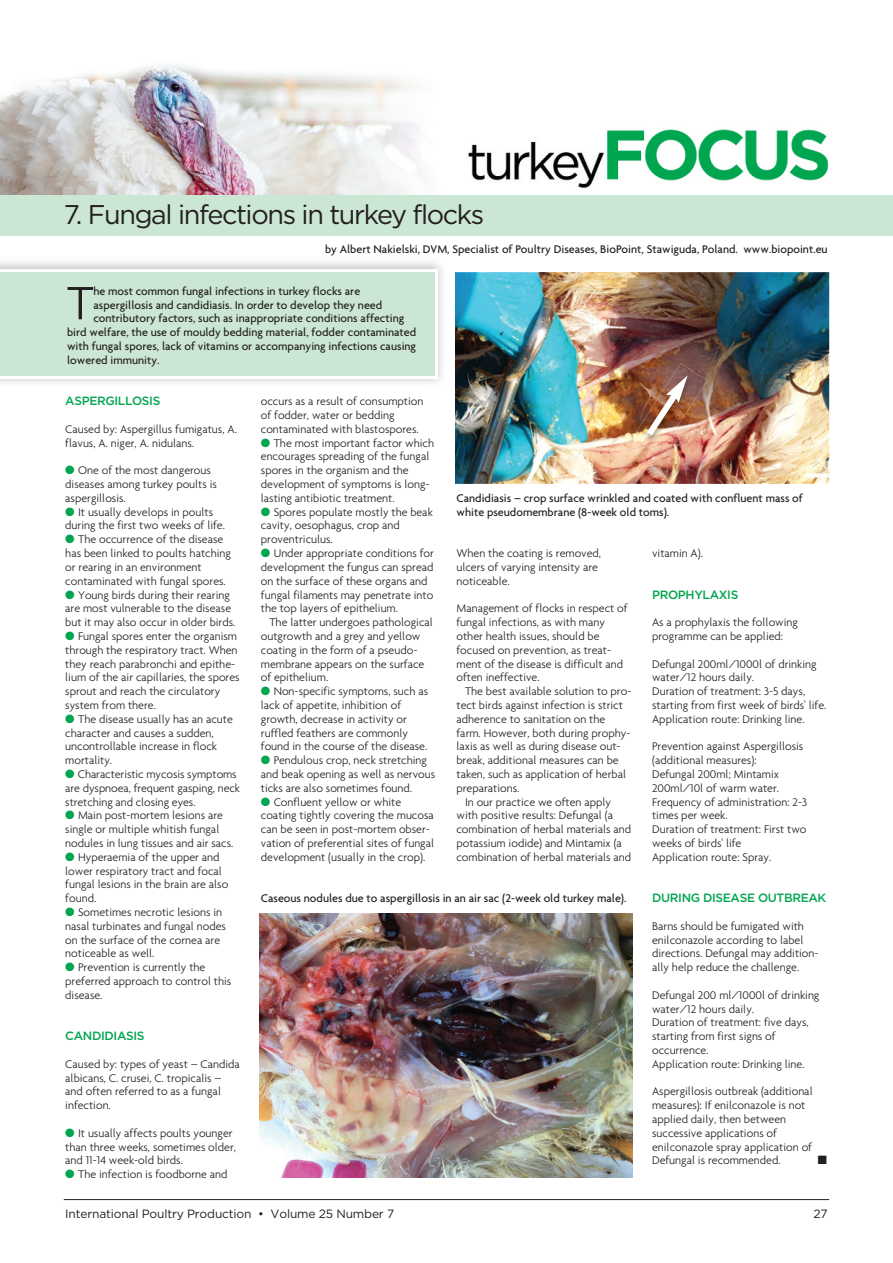
<style>
.page{position:relative;width:893px;height:1263px;background:#fff}
.page>*{position:absolute;margin:0;border:0;box-sizing:border-box;transform-origin:0 0}
.t1{font:300 50.55px "Agenda";color:#231f20}
.t2{font:27px "Gotham";letter-spacing:-.05em;color:#231f20}
.t3{font:300 12px/13.8px "Agenda";color:#231f20}
.t4{font:500 12px/13.8px "Agenda";color:#231f20}
.t5{font:500 12px "Gotham";letter-spacing:-.03em;color:#00a54f}
.t6{font:12px "Gotham";letter-spacing:-.015em;color:#231f20}
.t7{font:12px "Zapf Dingbats ITC";color:#231f20}
.s1{color:#00a54f}
</style>
<div class="page">
<hr style="left:64px;top:1199px;width:765px;height:1px;background:#231f20">
<img style="left:0;top:65px;width:829px;height:130px">
<div style="left:0;top:195px;width:893px;height:40px;background:#cbe6d3"></div>
<div style="left:0;top:269px;width:438px;height:107px;background:#cbe6d3"></div>
<img style="left:455px;top:272px;width:374px;height:212px">
<img style="left:259px;top:913px;width:374px;height:265px">
<img style="left:633px;top:363px;width:74px;height:90px">
<img style="left:641px;top:375px;width:47px;height:67px">
<p class="t2" style="left:64px;top:199px;width:422px">7. Fungal infections in turkey flocks</p>
<p class="t4" style="left:325px;top:242px;width:504px">by Albert Nakielski, DVM, Specialist of Poultry Diseases, BioPoint, Stawiguda, Poland. www.biopoint.eu</p>
<p class="t1" style="left:67px;top:272px;width:28px">T</p>
<p class="t4" style="left:93px;top:284px;width:268px">he most common fungal infections in turkey flocks are</p>
<p class="t4" style="left:93px;top:298px;width:290px">aspergillosis and candidiasis. In order to develop they need</p>
<p class="t4" style="left:93px;top:311px;width:312px">contributory factors, such as inappropriate conditions affecting</p>
<p class="t4" style="left:67px;top:325px;width:351px">bird welfare, the use of mouldy bedding material, fodder contaminated</p>
<p class="t4" style="left:67px;top:339px;width:350px">with fungal spores, lack of vitamins or accompanying infections causing</p>
<p class="t4" style="left:67px;top:353px;width:94px">lowered immunity.</p>
<p class="t5" style="left:65px;top:397px;width:97px">ASPERGILLOSIS</p>
<p class="t3" style="left:65px;top:422px;width:173px">Caused by: Aspergillus fumigatus, A. flavus, A. niger, A. nidulans.</p>
<p class="t3" style="left:65px;top:463px;width:153px"><span class="s1">●</span> One of the most dangerous diseases among turkey poults is aspergillosis.</p>
<p class="t3" style="left:65px;top:505px;width:161px"><span class="s1">●</span> It usually develops in poults during the first two weeks of life.</p>
<p class="t3" style="left:65px;top:532px;width:167px"><span class="s1">●</span> The occurrence of the disease has been linked to poults hatching or rearing in an environment contaminated with fungal spores.</p>
<p class="t3" style="left:65px;top:587px;width:172px"><span class="s1">●</span> Young birds during their rearing are most vulnerable to the disease but it may also occur in older birds.</p>
<p class="t3" style="left:65px;top:629px;width:176px"><span class="s1">●</span> Fungal spores enter the organism through the respiratory tract. When they reach parabronchi and epithe&shy;lium of the air capillaries, the spores sprout and reach the circulatory system from there.</p>
<p class="t3" style="left:65px;top:712px;width:169px"><span class="s1">●</span> The disease usually has an acute character and causes a sudden, uncontrollable increase in flock mortality.</p>
<p class="t3" style="left:65px;top:767px;width:176px"><span class="s1">●</span> Characteristic mycosis symptoms are dyspnoea, frequent gasping, neck stretching and closing eyes.</p>
<p class="t3" style="left:65px;top:808px;width:170px"><span class="s1">●</span> Main post-mortem lesions are single or multiple whitish fungal nodules in lung tissues and air sacs.</p>
<p class="t3" style="left:65px;top:850px;width:165px"><span class="s1">●</span> Hyperaemia of the upper and lower respiratory tract and focal fungal lesions in the brain are also found.</p>
<p class="t3" style="left:65px;top:905px;width:162px"><span class="s1">●</span> Sometimes necrotic lesions in nasal turbinates and fungal nodes on the surface of the cornea are noticeable as well.</p>
<p class="t3" style="left:65px;top:960px;width:168px"><span class="s1">●</span> Prevention is currently the preferred approach to control this disease.</p>
<p class="t5" style="left:65px;top:1032px;width:81px">CANDIDIASIS</p>
<p class="t3" style="left:65px;top:1057px;width:176px">Caused by: types of yeast – Candida albicans, C. crusei, C. tropicalis – and often referred to as a fungal infection.</p>
<p class="t3" style="left:65px;top:1126px;width:172px"><span class="s1">●</span> It usually affects poults younger than three weeks, sometimes older, and 11-14 week-old birds.</p>
<p class="t3" style="left:65px;top:1167px;width:164px"><span class="s1">●</span> The infection is foodborne and</p>
<p class="t3" style="left:261px;top:394px;width:164px">occurs as a result of consumption of fodder, water or bedding contaminated with blastospores.</p>
<p class="t3" style="left:261px;top:436px;width:175px"><span class="s1">●</span> The most important factor which encourages spreading of the fungal spores in the organism and the development of symptoms is long&shy;lasting antibiotic treatment.</p>
<p class="t3" style="left:261px;top:505px;width:173px"><span class="s1">●</span> Spores populate mostly the beak cavity, oesophagus, crop and proventriculus.</p>
<p class="t3" style="left:261px;top:546px;width:175px"><span class="s1">●</span> Under appropriate conditions for</p>
<p class="t3" style="left:261px;top:560px;width:174px">development the fungus can spread</p>
<p class="t3" style="left:261px;top:574px;width:168px">on the surface of these organs and</p>
<p class="t3" style="left:261px;top:587px;width:174px">fungal filaments may penetrate into</p>
<p class="t3" style="left:261px;top:601px;width:139px">the top layers of epithelium.</p>
<p class="t3" style="left:269px;top:615px;width:165px">The latter undergoes pathological</p>
<p class="t3" style="left:261px;top:629px;width:161px">outgrowth and a grey and yellow</p>
<p class="t3" style="left:261px;top:643px;width:158px">coating in the form of a pseudo-</p>
<p class="t3" style="left:261px;top:656px;width:165px">membrane appears on the surface</p>
<p class="t3" style="left:261px;top:670px;width:69px">of epithelium.</p>
<p class="t3" style="left:261px;top:684px;width:169px"><span class="s1">●</span> Non-specific symptoms, such as lack of appetite, inhibition of growth, decrease in activity or ruffled feathers are commonly found in the course of the disease.</p>
<p class="t3" style="left:261px;top:753px;width:176px"><span class="s1">●</span> Pendulous crop, neck stretching and beak opening as well as nervous ticks are also sometimes found.</p>
<p class="t3" style="left:261px;top:794px;width:175px"><span class="s1">●</span> Confluent yellow or white coating tightly covering the mucosa can be seen in post-mortem obser&shy;vation of preferential sites of fungal development (usually in the crop).</p>
<p class="t4" style="left:456px;top:491px;width:348px">Candidiasis – crop surface wrinkled and coated with confluent mass of white pseudomembrane (8-week old toms).</p>
<p class="t3" style="left:456px;top:546px;width:146px">When the coating is removed, ulcers of varying intensity are noticeable.</p>
<p class="t3" style="left:456px;top:601px;width:173px">Management of flocks in respect of</p>
<p class="t3" style="left:456px;top:615px;width:150px">fungal infections, as with many</p>
<p class="t3" style="left:456px;top:629px;width:144px">other health issues, should be</p>
<p class="t3" style="left:456px;top:643px;width:156px">focused on prevention, as treat-</p>
<p class="t3" style="left:456px;top:656px;width:168px">ment of the disease is difficult and</p>
<p class="t3" style="left:456px;top:670px;width:85px">often ineffective.</p>
<p class="t3" style="left:465px;top:684px;width:168px">The best available solution to pro-</p>
<p class="t3" style="left:456px;top:698px;width:168px">tect birds against infection is strict</p>
<p class="t3" style="left:456px;top:712px;width:150px">adherence to sanitation on the</p>
<p class="t3" style="left:456px;top:725px;width:175px">farm. However, both during prophy-</p>
<p class="t3" style="left:456px;top:739px;width:166px">laxis as well as during disease out-</p>
<p class="t3" style="left:456px;top:753px;width:164px">break, additional measures can be</p>
<p class="t3" style="left:456px;top:767px;width:171px">taken, such as application of herbal</p>
<p class="t3" style="left:456px;top:781px;width:65px">preparations.</p>
<p class="t3" style="left:465px;top:794px;width:148px">In our practice we often apply</p>
<p class="t3" style="left:456px;top:808px;width:158px">with positive results: Defungal (a</p>
<p class="t3" style="left:456px;top:822px;width:176px">combination of herbal materials and</p>
<p class="t3" style="left:456px;top:836px;width:167px">potassium iodide) and Mintamix (a</p>
<p class="t3" style="left:456px;top:850px;width:176px">combination of herbal materials and</p>
<p class="t3" style="left:652px;top:546px;width:52px">vitamin A).</p>
<p class="t5" style="left:652px;top:590px;width:88px">PROPHYLAXIS</p>
<p class="t3" style="left:652px;top:615px;width:147px">As a prophylaxis the following programme can be applied:</p>
<p class="t3" style="left:652px;top:656px;width:176px">Defungal 200ml/1000l of drinking water/12 hours daily.<br>Duration of treatment: 3-5 days, starting from first week of birds' life.<br>Application route: Drinking line.</p>
<p class="t3" style="left:652px;top:739px;width:157px">Prevention against Aspergillosis (additional measures):<br>Defungal 200ml; Mintamix<br>200ml/10l of warm water.<br>Frequency of administration: 2-3 times per week.<br>Duration of treatment: First two weeks of birds' life<br>Application route: Spray.</p>
<p class="t5" style="left:652px;top:894px;width:176px">DURING DISEASE OUTBREAK</p>
<p class="t3" style="left:652px;top:919px;width:168px">Barns should be fumigated with enilconazole according to label directions. Defungal may addition&shy;ally help reduce the challenge.</p>
<p class="t3" style="left:652px;top:988px;width:169px">Defungal 200 ml/1000l of drinking water/12 hours daily.<br>Duration of treatment: five days, starting from first signs of occurrence.<br>Application route: Drinking line.</p>
<p class="t3" style="left:652px;top:1084px;width:162px">Aspergillosis outbreak (additional measures): If enilconazole is not applied daily, then between successive applications of enilconazole spray application of<br>Defungal is recommended.</p>
<p class="t4" style="left:261px;top:891px;width:367px">Caseous nodules due to aspergillosis in an air sac (2-week old turkey male).</p>
<p class="t7" style="left:818px;top:1153px;width:11px">■</p>
<p class="t6" style="left:65px;top:1206px;width:330px">International Poultry Production • Volume 25 Number 7</p>
<p class="t6" style="left:813px;top:1206px;width:16px">27</p>
</div>
